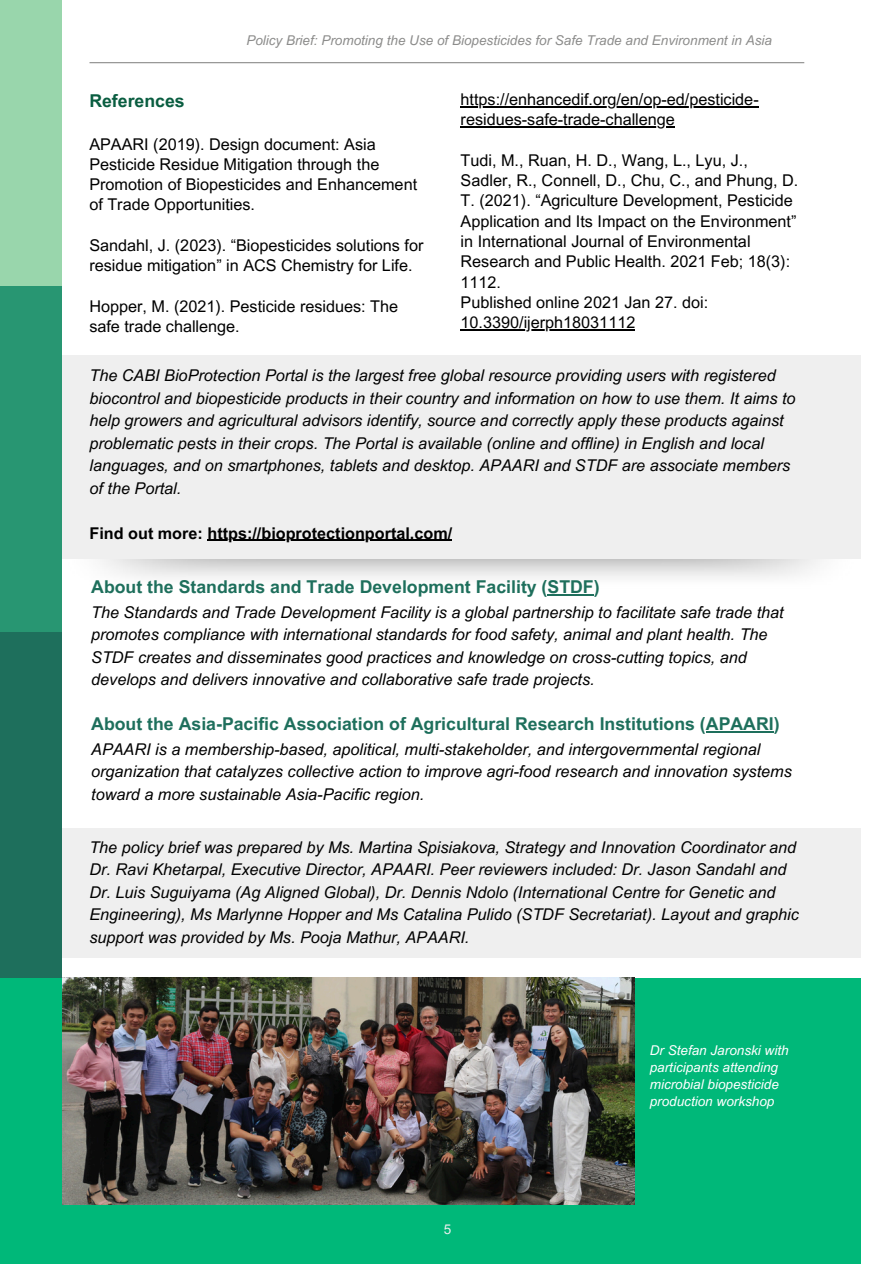
<style>
.page{position:relative;width:894px;height:1264px;background:#fff}
.page>*{position:absolute;margin:0;border:0;box-sizing:border-box;transform-origin:0 0}
.t1{font:700 17.7px "Arial MT Pro";color:#1e6f5c}
.t2{font:700 17.7px "Arial MT Pro";color:#095d40}
.t3{font:italic 16.2px/22.5px "Arial MT Pro";color:#000}
.t4{font:16.2px/20.2px "Arial MT Pro";color:#000}
.t5{font:700 16.2px "Arial MT Pro";color:#000}
.t6{font:italic 13.5px/16.8px "Arial MT Pro";color:#fff}
.t7{font:italic 13.5px "Arial MT Pro";color:#8c8c8b}
.t8{font:13.5px "Arial MT Pro";color:#efefef}
</style>
<div class="page">
<hr style="left:89px;top:62px;width:715px;height:1px;background:#8c8c8b">
<div style="left:0;top:828px;width:860px;height:129px;background:#efefef"></div>
<div style="left:31px;top:977px;width:829px;height:286px;background:#00b879"></div>
<img style="left:62px;top:977px;width:572px;height:227px">
<div style="left:0;top:355px;width:859px;height:203px;background:#efefef"></div>
<div style="left:0;top:0;width:62px;height:286px;background:#99d6ac"></div>
<div style="left:0;top:286px;width:62px;height:345px;background:#289672"></div>
<div style="left:0;top:631px;width:62px;height:346px;background:#1e6f5c"></div>
<div style="left:0;top:977px;width:62px;height:286px;background:#00b879"></div>
<hr style="left:547px;top:594px;width:46px;height:1px;background:#1e6f5c">
<hr style="left:705px;top:731px;width:68px;height:1px;background:#1e6f5c">
<hr style="left:460px;top:106px;width:298px;height:1px;background:#000">
<hr style="left:460px;top:126px;width:214px;height:2px;background:#000">
<hr style="left:460px;top:329px;width:175px;height:1px;background:#000">
<hr style="left:207px;top:540px;width:245px;height:1px;background:#000">
<p class="t7" style="left:246px;top:36px;width:527px">Policy Brief: Promoting the Use of Biopesticides for Safe Trade and Environment in Asia</p>
<h2 class="t2" style="left:89px;top:94px;width:97px">References</h2>
<p class="t4" style="left:89px;top:136px;width:329px">APAARI (2019). Design document: Asia Pesticide Residue Mitigation through the Promotion of Biopesticides and Enhancement of Trade Opportunities.</p>
<h2 class="t4" style="left:89px;top:237px;width:335px">Sandahl, J. (2023). “Biopesticides solutions for residue mitigation” in ACS Chemistry for Life.</h2>
<h1 class="t4" style="left:89px;top:298px;width:310px">Hopper, M. (2021). Pesticide residues: The safe trade challenge.</h1>
<p class="t4" style="left:460px;top:91px;width:299px">https://enhancedif.org/en/op-ed/pesticide-</p>
<h2 class="t4" style="left:460px;top:112px;width:216px">residues-safe-trade-challenge</h2>
<h2 class="t4" style="left:460px;top:152px;width:289px">Tudi, M., Ruan, H. D., Wang, L., Lyu, J.,</h2>
<h2 class="t4" style="left:460px;top:172px;width:339px">Sadler, R., Connell, D., Chu, C., and Phung, D.<br>T. (2021). “Agriculture Development, Pesticide Application and Its Impact on the Environment” in International Journal of Environmental Research and Public Health. 2021 Feb; 18(3):<br>1112.<br>Published online 2021 Jan 27. doi:</h2>
<h2 class="t4" style="left:460px;top:314px;width:176px">10.3390/ijerph18031112</h2>
<p class="t3" style="left:89px;top:366px;width:707px">The CABI BioProtection Portal is the largest free global resource providing users with registered biocontrol and biopesticide products in their country and information on how to use them. It aims to help growers and agricultural advisors identify, source and correctly apply these products against problematic pests in their crops. The Portal is available (online and offline) in English and local languages, and on smartphones, tablets and desktop. APAARI and STDF are associate members of the Portal.</p>
<p class="t5" style="left:89px;top:527px;width:364px">Find out more: https://bioprotectionportal.com/</p>
<h1 class="t1" style="left:91px;top:580px;width:510px">About the Standards and Trade Development Facility (STDF)</h1>
<h1 class="t3" style="left:91px;top:602px;width:693px">The Standards and Trade Development Facility is a global partnership to facilitate safe trade that promotes compliance with international standards for food safety, animal and plant health. The STDF creates and disseminates good practices and knowledge on cross-cutting topics, and develops and delivers innovative and collaborative safe trade projects.</h1>
<h2 class="t1" style="left:91px;top:717px;width:689px">About the Asia-Pacific Association of Agricultural Research Institutions (APAARI)</h2>
<h2 class="t3" style="left:91px;top:740px;width:702px">APAARI is a membership-based, apolitical, multi-stakeholder, and intergovernmental regional organization that catalyzes collective action to improve agri-food research and innovation systems toward a more sustainable Asia-Pacific region.</h2>
<p class="t3" style="left:89px;top:838px;width:711px">The policy brief was prepared by Ms. Martina Spisiakova, Strategy and Innovation Coordinator and Dr. Ravi Khetarpal, Executive Director, APAARI. Peer reviewers included: Dr. Jason Sandahl and Dr. Luis Suguiyama (Ag Aligned Global), Dr. Dennis Ndolo (International Centre for Genetic and Engineering), Ms Marlynne Hopper and Ms Catalina Pulido (STDF Secretariat). Layout and graphic support was provided by Ms. Pooja Mathur, APAARI.</p>
<p class="t8" style="left:444px;top:1224px;width:9px">5</p>
<p class="t6" style="left:649px;top:1043px;width:140px">Dr Stefan Jaronski with participants attending microbial biopesticide production workshop</p>
</div>
